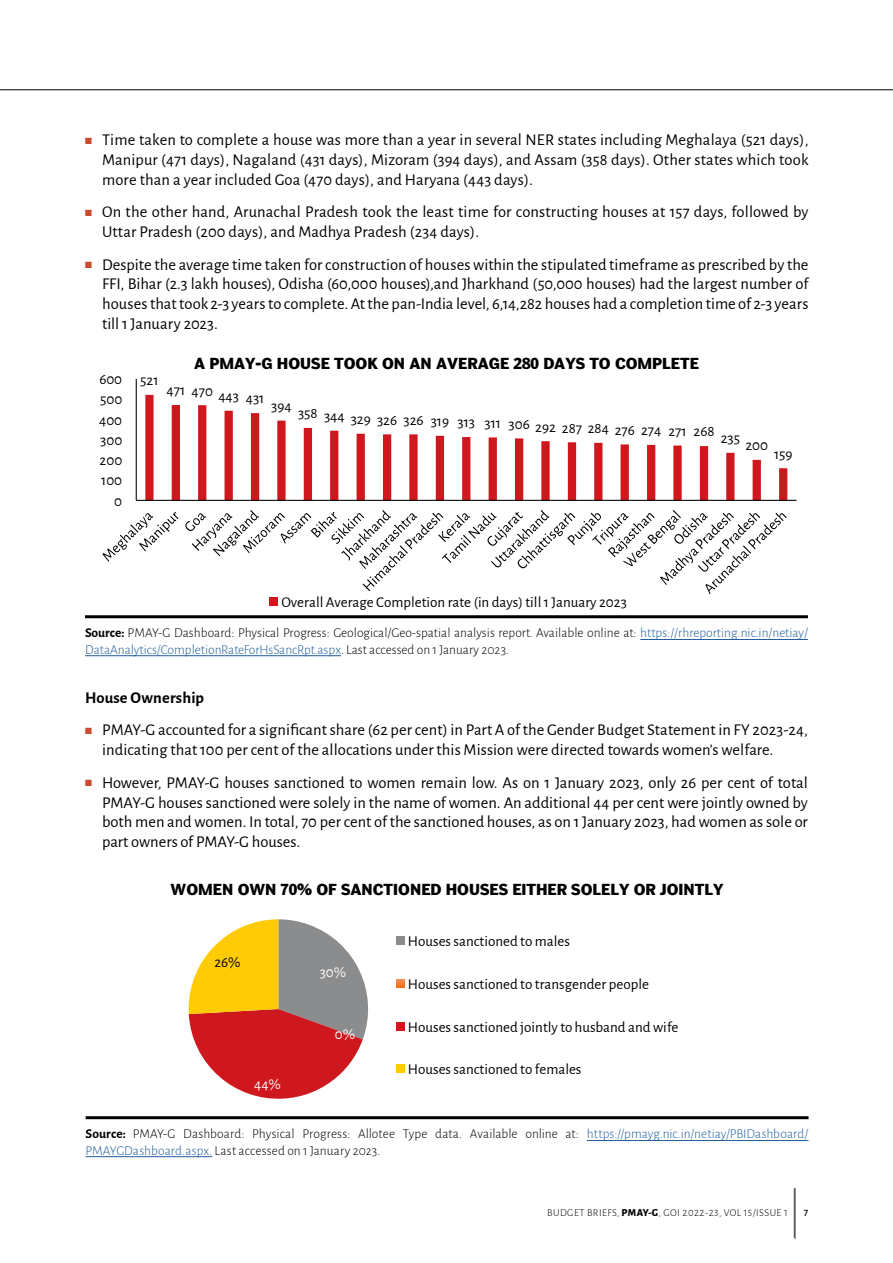
<style>
.page{position:relative;width:893px;height:1263px;background:#fff}
.page>*{position:absolute;margin:0;border:0;box-sizing:border-box;transform-origin:0 0}
.t1{font:16.5px/19.8px "Alegreya Sans";letter-spacing:.005em;color:#000;text-align:justify}
.t2{font:700 16.5px "Alegreya Sans";letter-spacing:.01em;color:#000}
.t3{font:15px "Alegreya Sans";color:#000}
.t4{font:700 15px "Poynter Agate";color:#000}
.t5{font:15px "Alegreya Sans";color:#fff}
.t6{font:300 13.5px/16.2px "Alegreya Sans";color:#000}
.t7{font:300 10.5px "Alegreya Sans";letter-spacing:.04em;color:#000}
.t8{font:500 10.5px "Alegreya Sans";color:#000}
.s1{color:#cb4b2c}
.s2{font-weight:700}
.s3{color:#215e9e}
.s4{font-weight:800}
</style>
<div class="page">
<hr style="left:0;top:89px;width:893px;height:1px;background:#000">
<svg style="left:794px;top:1188px;width:2px;height:51px"></svg>
<svg style="left:145px;top:395px;width:642px;height:105px"></svg>
<hr style="left:136px;top:379px;width:1px;height:121px;background:#000">
<hr style="left:136px;top:500px;width:660px;height:1px;background:#000">
<svg style="left:102px;top:512px;width:76px;height:50px"></svg>
<svg style="left:185px;top:510px;width:602px;height:84px"></svg>
<div style="left:270px;top:597px;width:8px;height:8px;background:#ce181e"></div>
<hr style="left:85px;top:615px;width:723px;height:3px;background:#000">
<hr style="left:640px;top:639px;width:168px;height:1px;background:#215e9e">
<hr style="left:85px;top:655px;width:256px;height:1px;background:#215e9e">
<hr style="left:86px;top:1116px;width:722px;height:3px;background:#000">
<hr style="left:587px;top:1140px;width:221px;height:1px;background:#215e9e">
<hr style="left:86px;top:1156px;width:126px;height:1px;background:#215e9e">
<svg style="left:189px;top:919px;width:180px;height:180px"></svg>
<div style="left:396px;top:937px;width:8px;height:8px;background:#8a8c8e"></div>
<svg style="left:396px;top:979px;width:8px;height:9px"></svg>
<div style="left:396px;top:1022px;width:8px;height:8px;background:#ce181e"></div>
<div style="left:396px;top:1065px;width:8px;height:8px;background:#ffcb05"></div>
<p class="t1" style="left:102px;top:129px;width:708px;text-indent:-17px"><span class="s1">■</span> Time taken to complete a house was more than a year in several NER states including Meghalaya (521 days), Manipur (471 days), Nagaland (431 days), Mizoram (394 days), and Assam (358 days). Other states which took more than a year included Goa (470 days), and Haryana (443 days).</p>
<p class="t1" style="left:102px;top:201px;width:708px;text-indent:-17px"><span class="s1">■</span> On the other hand, Arunachal Pradesh took the least time for constructing houses at 157 days, followed by<br>Uttar Pradesh (200 days), and Madhya Pradesh (234 days).</p>
<p class="t1" style="left:102px;top:254px;width:708px;text-indent:-17px"><span class="s1">■</span> Despite the average time taken for construction of houses within the stipulated timeframe as prescribed by the FFI, Bihar (2.3 lakh houses), Odisha (60,000 houses),and Jharkhand (50,000 houses) had the largest number of houses that took 2-3 years to complete. At the pan-India level, 6,14,282 houses had a completion time of 2-3 years till 1 January 2023.</p>
<p class="t3" style="left:99px;top:369px;width:24px">600</p>
<p class="t3" style="left:100px;top:389px;width:24px">500</p>
<p class="t3" style="left:99px;top:409px;width:25px">400</p>
<p class="t3" style="left:100px;top:430px;width:24px">300</p>
<p class="t3" style="left:100px;top:450px;width:24px">200</p>
<p class="t3" style="left:101px;top:470px;width:22px">100</p>
<p class="t3" style="left:114px;top:490px;width:9px">0</p>
<p class="t3" style="left:140px;top:370px;width:20px">521</p>
<p class="t4" style="left:194px;top:354px;width:506px">A PMAY-G HOUSE TOOK ON AN AVERAGE 280 DAYS TO COMPLETE</p>
<p class="t3" style="left:167px;top:383px;width:99px">471 470 443 431</p>
<p class="t3" style="left:271px;top:396px;width:22px">394</p>
<p class="t3" style="left:298px;top:414px;width:443px">358 344 329 326 326 319 313 311 306 292 287 284 276 274 271 268 235</p>
<p class="t3" style="left:745px;top:435px;width:24px">200</p>
<p class="t3" style="left:774px;top:443px;width:20px">159</p>
<p class="t3" style="left:281px;top:591px;width:347px">Overall Average Completion rate (in days) till 1 January 2023</p>
<p class="t6" style="left:85px;top:625px;width:724px"><span class="s2">Source:</span> PMAY-G Dashboard: Physical Progress: Geological/Geo-spatial analysis report. Available online at: <span class="s3">https://rhreporting.nic.in/netiay/<br>DataAnalytics/CompletionRateForHsSancRpt.aspx</span>. Last accessed on 1 January 2023.</p>
<p class="t2" style="left:85px;top:685px;width:121px">House Ownership</p>
<p class="t1" style="left:102px;top:719px;width:707px;text-indent:-17px"><span class="s1">■</span> PMAY-G accounted for a significant share (62 per cent) in Part A of the Gender Budget Statement in FY 2023-24, indicating that 100 per cent of the allocations under this Mission were directed towards women’s welfare.</p>
<p class="t1" style="left:102px;top:772px;width:707px;text-indent:-17px"><span class="s1">■</span> However, PMAY-G houses sanctioned to women remain low. As on 1 January 2023, only 26 per cent of total PMAY-G houses sanctioned were solely in the name of women. An additional 44 per cent were jointly owned by both men and women. In total, 70 per cent of the sanctioned houses, as on 1 January 2023, had women as sole or part owners of PMAY-G houses.</p>
<p class="t4" style="left:171px;top:880px;width:554px">WOMEN OWN 70% OF SANCTIONED HOUSES EITHER SOLELY OR JOINTLY</p>
<p class="t3" style="left:214px;top:952px;width:28px">26%</p>
<p class="t5" style="left:254px;top:1074px;width:28px">44%</p>
<p class="t5" style="left:320px;top:961px;width:28px">30%</p>
<p class="t5" style="left:335px;top:1024px;width:22px">0%</p>
<p class="t3" style="left:408px;top:931px;width:164px">Houses sanctioned to males</p>
<p class="t3" style="left:408px;top:974px;width:243px">Houses sanctioned to transgender people</p>
<p class="t3" style="left:408px;top:1016px;width:272px">Houses sanctioned jointly to husband and wife</p>
<p class="t3" style="left:408px;top:1059px;width:175px">Houses sanctioned to females</p>
<p class="t6" style="left:86px;top:1125px;width:724px"><span class="s2">Source:</span> PMAY-G Dashboard: Physical Progress: Allotee Type data. Available online at: <span class="s3">https://pmayg.nic.in/netiay/PBIDashboard/<br>PMAYGDashboard.aspx.</span> Last accessed on 1 January 2023.</p>
<p class="t7" style="left:547px;top:1206px;width:242px">BUDGET BRIEFS, <span class="s4">PMAY-G</span>, GOI 2022-23, VOL 15/ISSUE 1</p>
<p class="t8" style="left:804px;top:1205px;width:6px">7</p>
</div>
